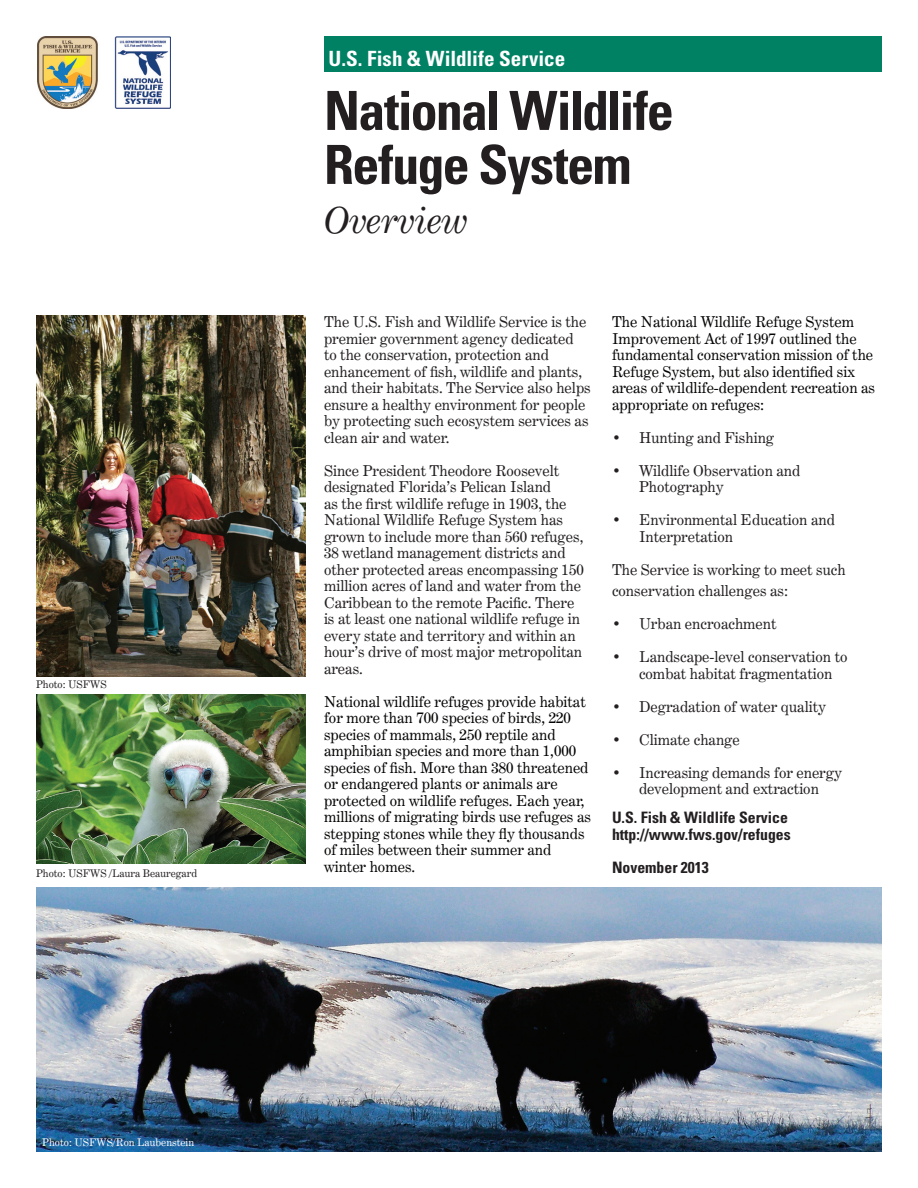
<style>
.page{position:relative;width:918px;height:1188px;background:#fff}
.page>*{position:absolute;margin:0;border:0;box-sizing:border-box;transform-origin:0 0}
.t1{font:700 condensed 54px/54px "Univers";letter-spacing:-.03em;color:#231f20}
.t2{font:italic 36px "Century Expanded BT";letter-spacing:-.015em;color:#231f20}
.t3{font:700 condensed 21px "Univers";color:#fff}
.t4{font:700 condensed 15.75px/16.5px "Univers";color:#231f20}
.t5{font:15px/16.5px "Century Expanded BT";color:#231f20}
.t6{font:15px/16.5px "Century Expanded BT";color:#040503}
.t7{font:10.5px "Century Expanded BT";color:#231f20}
.t8{font:10.5px "Century Expanded BT";color:#fff}
</style>
<div class="page">
<img style="left:36px;top:887px;width:846px;height:265px">
<div style="left:324px;top:36px;width:558px;height:36px;background:#008164"></div>
<img style="left:36px;top:315px;width:270px;height:361px">
<img style="left:37px;top:36px;width:134px;height:73px">
<img style="left:36px;top:695px;width:270px;height:169px">
<p class="t7" style="left:36px;top:677px;width:72px">Photo: USFWS</p>
<p class="t7" style="left:36px;top:867px;width:163px">Photo: USFWS /Laura Beauregard</p>
<p class="t8" style="left:42px;top:1136px;width:153px">Photo: USFWS/Ron Laubenstein</p>
<h3 class="t3" style="left:329px;top:46px;width:238px">U.S. Fish &amp; Wildlife Service</h3>
<h1 class="t1" style="left:324px;top:84px;width:351px">National Wildlife<br>Refuge System</h1>
<h2 class="t2" style="left:324px;top:198px;width:145px">Overview</h2>
<p class="t5" style="left:324px;top:313px;width:268px">The U.S. Fish and Wildlife Service is the premier government agency dedicated<br>to the conservation, protection and enhancement of fish, wildlife and plants, and their habitats. The Service also helps ensure a healthy environment for people by protecting such ecosystem services as clean air and water.</p>
<p class="t5" style="left:324px;top:462px;width:261px">Since President Theodore Roosevelt designated Florida’s Pelican Island<br>as the first wildlife refuge in 1903, the National Wildlife Refuge System has grown to include more than 560 refuges, 38 wetland management districts and other protected areas encompassing 150 million acres of land and water from the Caribbean to the remote Pacific. There is at least one national wildlife refuge in every state and territory and within an hour’s drive of most major metropolitan areas.</p>
<p class="t6" style="left:324px;top:693px;width:269px">National wildlife refuges provide habitat for more than 700 species of birds, 220 species of mammals, 250 reptile and amphibian species and more than 1,000 species of fish. More than 380 threatened or endangered plants or animals are protected on wildlife refuges. Each year, millions of migrating birds use refuges as stepping stones while they fly thousands of miles between their summer and winter homes.</p>
<p class="t6" style="left:612px;top:313px;width:265px">The National Wildlife Refuge System Improvement Act of 1997 outlined the fundamental conservation mission of the Refuge System, but also identified six areas of wildlife-dependent recreation as appropriate on refuges:</p>
<p class="t5" style="left:612px;top:429px;width:164px">• Hunting and Fishing</p>
<p class="t5" style="left:639px;top:462px;width:163px;text-indent:-27px">• Wildlife Observation and<br>Photography</p>
<p class="t5" style="left:639px;top:511px;width:197px;text-indent:-27px">• Environmental Education and<br>Interpretation</p>
<p class="t5" style="left:612px;top:558px;width:235px;line-height:21.6px">The Service is working to meet such conservation challenges as:</p>
<p class="t5" style="left:612px;top:615px;width:166px">• Urban encroachment</p>
<p class="t5" style="left:639px;top:648px;width:210px;text-indent:-27px">• Landscape-level conservation to combat habitat fragmentation</p>
<p class="t5" style="left:612px;top:698px;width:216px">• Degradation of water quality</p>
<p class="t5" style="left:612px;top:731px;width:129px">• Climate change</p>
<p class="t5" style="left:612px;top:764px;width:232px;text-align:center">• Increasing demands for energy development and extraction</p>
<p class="t4" style="left:612px;top:810px;width:180px">U.S. Fish &amp; Wildlife Service http://www.fws.gov/refuges</p>
<p class="t4" style="left:612px;top:859px;width:98px">November 2013</p>
</div>
